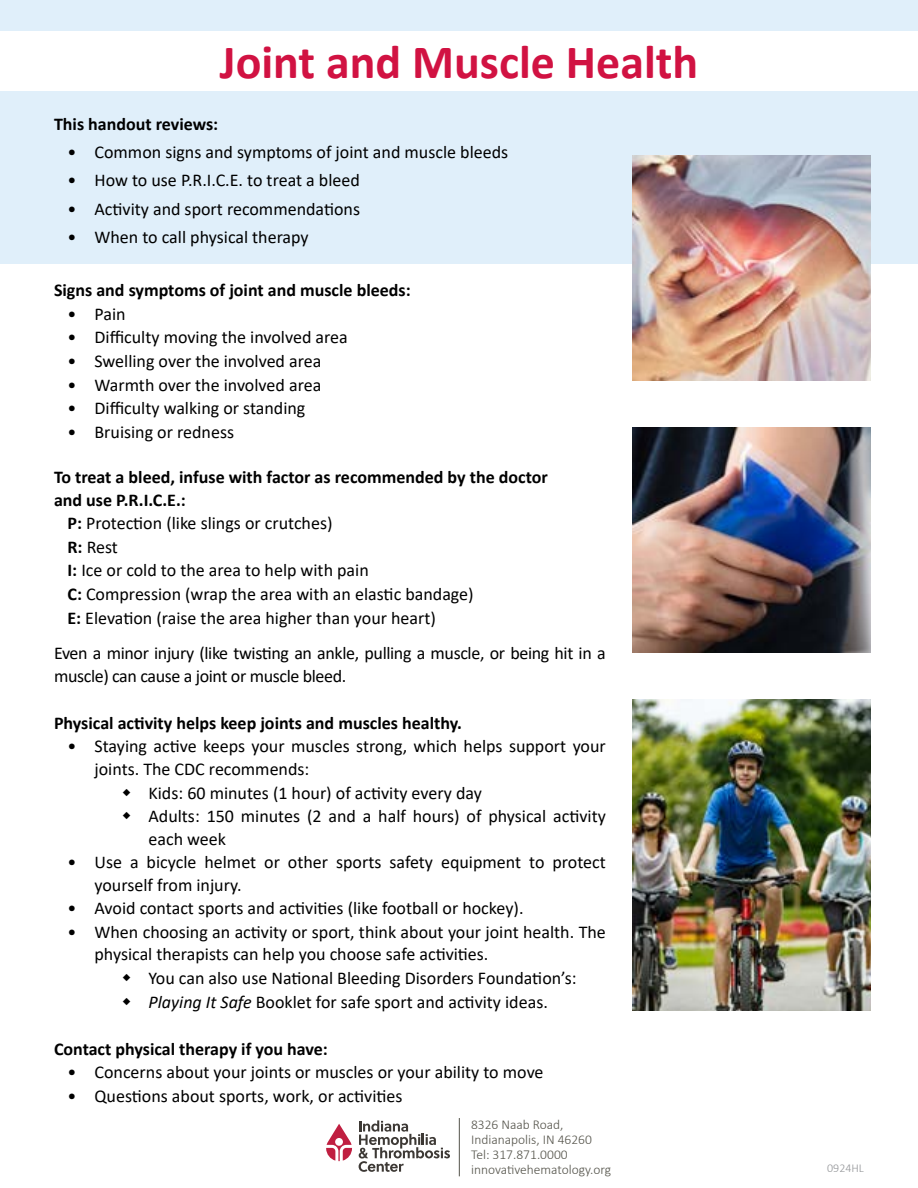
<style>
.page{position:relative;width:918px;height:1188px;background:#fff}
.page>*{position:absolute;margin:0;border:0;box-sizing:border-box;transform-origin:0 0}
.t1{font:700 48px "Calibri";color:#d11242}
.t2{font:18px/22.5px "Calibri";color:#000}
.t3{font:700 18px "Calibri";color:#000}
.t4{font:18px/22.5px "Calibri";letter-spacing:-.02em;color:#000}
.t5{font:300 13.5px/15px "Calibri";color:#54534a}
.t6{font:300 12px "Calibri";color:#939598}
.s1{font-weight:700}
.s2{font-style:italic}
</style>
<div class="page">
<div style="left:0;top:92px;width:918px;height:172px;background:#e0effa"></div>
<div style="left:0;top:0;width:918px;height:30px;background:#e0effa"></div>
<svg style="left:326px;top:1124px;width:26px;height:37px"></svg>
<svg style="left:359px;top:1120px;width:91px;height:52px"></svg>
<hr style="left:459px;top:1118px;width:1px;height:58px;background:#54534a">
<img style="left:633px;top:428px;width:237px;height:224px">
<img style="left:633px;top:156px;width:237px;height:224px">
<img style="left:633px;top:700px;width:237px;height:311px">
<h1 class="t1" style="left:220px;top:28px;width:480px">Joint and Muscle Health</h1>
<p class="t3" style="left:54px;top:111px;width:166px">This handout reviews:</p>
<p class="t2" style="left:68px;top:140px;width:442px">• Common signs and symptoms of joint and muscle bleeds</p>
<p class="t2" style="left:68px;top:169px;width:294px">• How to use P.R.I.C.E. to treat a bleed</p>
<p class="t2" style="left:68px;top:197px;width:294px">• Activity and sport recommendations</p>
<p class="t2" style="left:68px;top:225px;width:243px">• When to call physical therapy</p>
<p class="t3" style="left:54px;top:278px;width:358px">Signs and symptoms of joint and muscle bleeds:</p>
<p class="t2" style="left:68px;top:302px;width:60px">• Pain</p>
<p class="t2" style="left:68px;top:326px;width:282px">• Difficulty moving the involved area</p>
<p class="t2" style="left:68px;top:349px;width:255px">• Swelling over the involved area</p>
<p class="t2" style="left:68px;top:373px;width:255px">• Warmth over the involved area</p>
<p class="t2" style="left:68px;top:396px;width:239px">• Difficulty walking or standing</p>
<p class="t2" style="left:68px;top:420px;width:168px">• Bruising or redness</p>
<p class="t3" style="left:54px;top:464px;width:495px">To treat a bleed, infuse with factor as recommended by the doctor</p>
<p class="t3" style="left:54px;top:487px;width:133px">and use P.R.I.C.E.:</p>
<p class="t2" style="left:68px;top:512px;width:267px"><span class="s1">P:</span> Protection (like slings or crutches)</p>
<p class="t2" style="left:68px;top:535px;width:52px"><span class="s1">R:</span> Rest</p>
<p class="t2" style="left:68px;top:559px;width:303px"><span class="s1">I:</span> Ice or cold to the area to help with pain</p>
<p class="t2" style="left:68px;top:582px;width:408px"><span class="s1">C:</span> Compression (wrap the area with an elastic bandage)</p>
<p class="t2" style="left:68px;top:606px;width:370px"><span class="s1">E:</span> Elevation (raise the area higher than your heart)</p>
<p class="t4" style="left:54px;top:642px;width:553px">Even a minor injury (like twisting an ankle, pulling a muscle, or being hit in a muscle) can cause a joint or muscle bleed.</p>
<p class="t3" style="left:54px;top:710px;width:409px">Physical activity helps keep joints and muscles healthy.</p>
<p class="t2" style="left:68px;top:735px;width:540px">• Staying active keeps your muscles strong, which helps support your</p>
<p class="t2" style="left:94px;top:757px;width:216px">joints. The CDC recommends:</p>
<p class="t2" style="left:148px;top:781px;width:335px">Kids: 60 minutes (1 hour) of activity every day</p>
<p class="t2" style="left:148px;top:804px;width:459px">Adults: 150 minutes (2 and a half hours) of physical activity</p>
<p class="t2" style="left:148px;top:827px;width:79px">each week</p>
<p class="t2" style="left:94px;top:851px;width:513px;text-indent:-27px">• Use a bicycle helmet or other sports safety equipment to protect yourself from injury.</p>
<p class="t2" style="left:68px;top:897px;width:458px">• Avoid contact sports and activities (like football or hockey).</p>
<p class="t2" style="left:68px;top:920px;width:540px">• When choosing an activity or sport, think about your joint health. The</p>
<p class="t2" style="left:94px;top:943px;width:396px">physical therapists can help you choose safe activities.</p>
<p class="t2" style="left:148px;top:966px;width:430px">You can also use National Bleeding Disorders Foundation’s:</p>
<p class="t2" style="left:148px;top:990px;width:401px"><span class="s2">Playing It Safe</span> Booklet for safe sport and activity ideas.</p>
<p class="t3" style="left:54px;top:1036px;width:275px">Contact physical therapy if you have:</p>
<p class="t2" style="left:68px;top:1061px;width:478px">• Concerns about your joints or muscles or your ability to move</p>
<p class="t2" style="left:68px;top:1084px;width:337px">• Questions about sports, work, or activities</p>
<p class="t5" style="left:471px;top:1117px;width:142px">8326 Naab Road,<br>Indianapolis, IN 46260<br>Tel: 317.871.0000 innovativehematology.org</p>
<p class="t6" style="left:827px;top:1160px;width:38px">0924HL</p>
</div>
